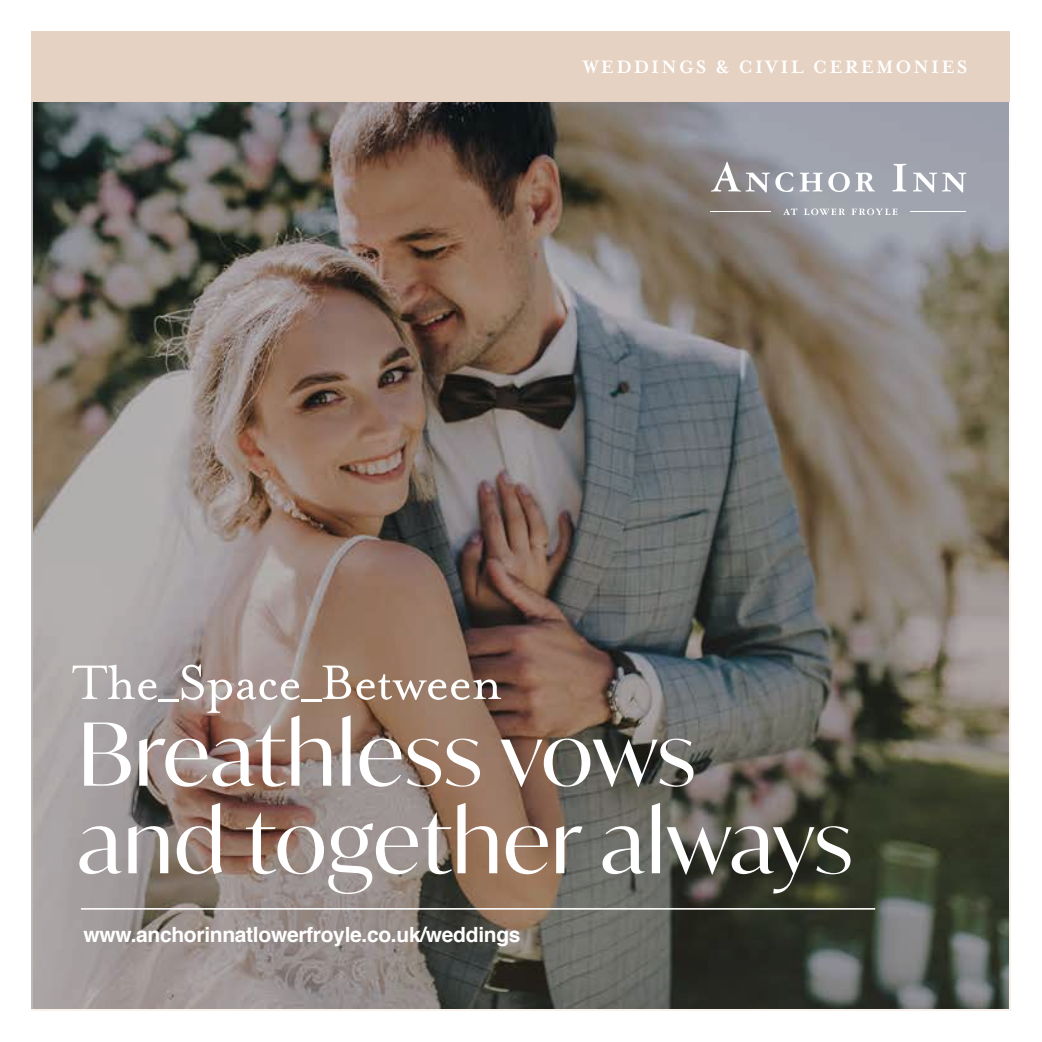
<style>
.page{position:relative;width:1042px;height:1042px;background:#fff}
.page>*{position:absolute;margin:0;border:0;box-sizing:border-box;transform-origin:0 0}
.t1{font:86.8px/87.5px "Ivy Mode";letter-spacing:.015em;color:#fff}
.t2{font:55.65px "Mrs Eaves OT";letter-spacing:-.01em;color:#fff}
.t3{font:700 21px "Helvetica";letter-spacing:-.015em;color:#fff}
.t4{font:700 20.65px "Mrs Eaves OT";letter-spacing:.11em;color:#fff}
</style>
<div class="page">
<img style="left:31px;top:102px;width:979px;height:908px">
<div style="left:32px;top:31px;width:978px;height:71px;background:#e5d2c2"></div>
<hr style="left:81px;top:908px;width:794px;height:1px;background:#fff">
<svg style="left:711px;top:162px;width:82px;height:31px"></svg>
<svg style="left:799px;top:172px;width:76px;height:20px"></svg>
<svg style="left:892px;top:164px;width:14px;height:27px"></svg>
<svg style="left:913px;top:173px;width:53px;height:20px"></svg>
<svg style="left:783px;top:208px;width:14px;height:7px"></svg>
<svg style="left:804px;top:208px;width:41px;height:7px"></svg>
<svg style="left:851px;top:208px;width:46px;height:7px"></svg>
<hr style="left:910px;top:211px;width:55px;height:1px;background:#fff">
<hr style="left:710px;top:211px;width:61px;height:1px;background:#fff">
<p class="t4" style="left:583px;top:55px;width:386px">WEDDINGS &amp; CIVIL CEREMONIES</p>
<h2 class="t2" style="left:72px;top:650px;width:432px">The_Space_Between</h2>
<h1 class="t1" style="left:78px;top:709px;width:776px">Breathless vows and together always</h1>
<p class="t3" style="left:83px;top:918px;width:439px">www.anchorinnatlowerfroyle.co.uk/weddings</p>
</div>
